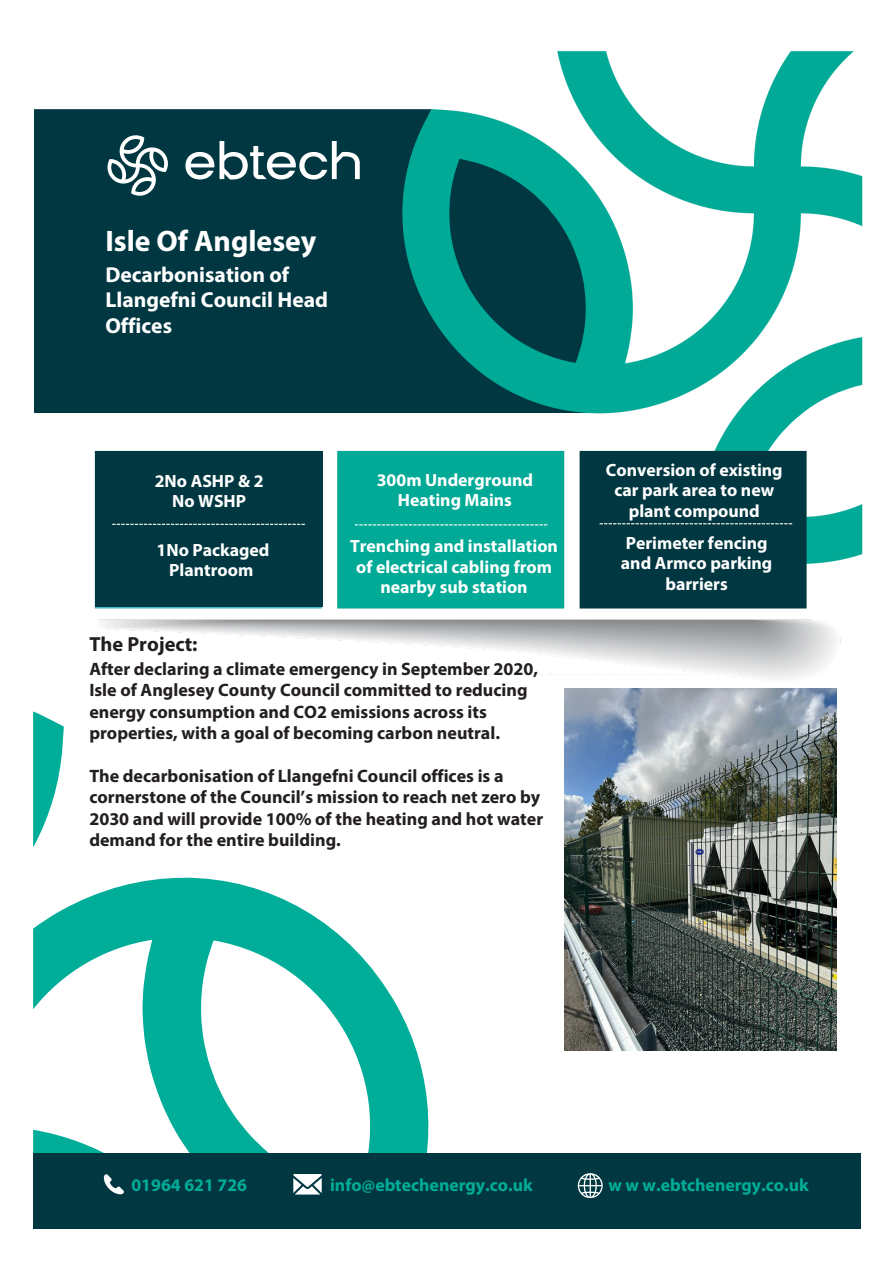
<style>
.page{position:relative;width:894px;height:1264px;background:#fff}
.page>*{position:absolute;margin:0;border:0;box-sizing:border-box;transform-origin:0 0}
.t1{font:700 29.7px "Myriad Pro";color:#fff}
.t2{font:700 21.6px/25.3px "Myriad Pro";color:#fff}
.t3{font:700 20.4px "Myriad Pro";color:#231f20}
.t4{font:700 18px/21.3px "Myriad Pro";color:#231f20}
.t5{font:700 17.7px/20.2px "Myriad Pro";color:#fff;text-align:center}
.t6{font:700 17.7px "Myriad Pro";color:#00ad98}
.t7{font:17.7px "Myriad Pro";color:#fff}
</style>
<div class="page">
<svg style="left:33px;top:711px;width:395px;height:442px"></svg>
<div style="left:34px;top:109px;width:55px;height:304px;background:#013741"></div>
<div style="left:33px;top:1153px;width:827px;height:75px;background:#013741"></div>
<svg style="left:104px;top:1174px;width:20px;height:20px"></svg>
<svg style="left:293px;top:1174px;width:28px;height:20px"></svg>
<svg style="left:577px;top:1173px;width:25px;height:24px"></svg>
<img style="left:89px;top:51px;width:774px;height:631px">
<div style="left:95px;top:451px;width:228px;height:156px;background:#013741"></div>
<div style="left:580px;top:451px;width:224px;height:156px;background:#013741"></div>
<svg style="left:112px;top:524px;width:195px;height:1px"></svg>
<svg style="left:355px;top:524px;width:194px;height:1px"></svg>
<svg style="left:599px;top:523px;width:195px;height:1px"></svg>
<img style="left:564px;top:688px;width:272px;height:362px">
<h2 class="t1" style="left:105px;top:228px;width:212px">Isle Of Anglesey</h2>
<h2 class="t2" style="left:105px;top:264px;width:224px">Decarbonisation of<br>Llangefni Council Head<br>Offices</h2>
<h2 class="t5" style="left:155px;top:472px;width:110px">2No ASHP &amp; 2<br>No WSHP</h2>
<h2 class="t5" style="left:376px;top:471px;width:158px">300m Underground<br>Heating Mains</h2>
<h2 class="t5" style="left:156px;top:541px;width:114px">1No Packaged<br>Plantroom</h2>
<h2 class="t5" style="left:350px;top:538px;width:209px">Trenching and installation of electrical cabling from nearby sub station</h2>
<p class="t3" style="left:89px;top:636px;width:110px">The Project:</p>
<p class="t4" style="left:89px;top:659px;width:450px">After declaring a climate emergency in September 2020, Isle of Anglesey County Council committed to reducing energy consumption and CO2 emissions across its properties, with a goal of becoming carbon neutral.</p>
<h2 class="t4" style="left:89px;top:766px;width:455px">The decarbonisation of Llangefni Council offices is a cornerstone of the Council’s mission to reach net zero by 2030 and will provide 100% of the heating and hot water demand for the entire building.</h2>
<h2 class="t5" style="left:605px;top:461px;width:178px">Conversion of existing car park area to new plant compound</h2>
<p class="t7" style="left:640px;top:472px;width:106px">55,000 tonnes</p>
<p class="t5" style="left:620px;top:534px;width:153px">Perimeter fencing and Armco parking barriers</p>
<p class="t6" style="left:131px;top:1177px;width:117px">01964 621 726</p>
<h2 class="t6" style="left:330px;top:1177px;width:204px">info@ebtechenergy.co.uk</h2>
<p class="t6" style="left:608px;top:1177px;width:202px">w w w.ebtchenergy.co.uk</p>
</div>
